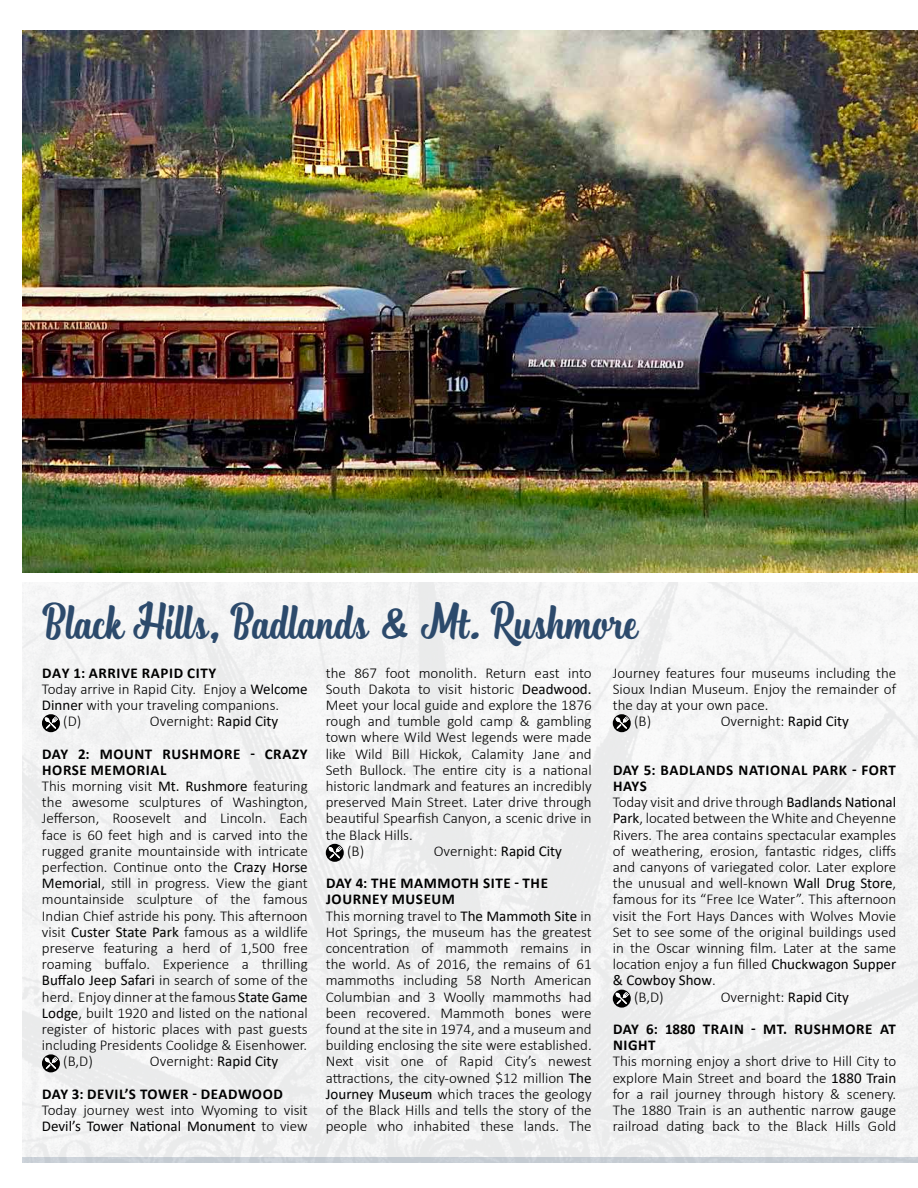
<style>
.page{position:relative;width:918px;height:1188px;background:#fff}
.page>*{position:absolute;margin:0;border:0;box-sizing:border-box;transform-origin:0 0}
.t1{font:44.55px "Chiladepia Script";color:#2c4a6c;scale:.91 1}
.t2{font:300 15px/16.2px "Calibri";color:#000}
.t3{font:700 15px/32.4px "Calibri";letter-spacing:.04em;color:#000}
.t4{font:15px "Calibri";color:#000}
.s1{font-weight:400}
.s2{font-weight:300}
.s3{font-weight:700}
</style>
<div class="page">
<div style="left:23px;top:582px;width:895px;height:575px;background:#f2f3f3"></div>
<img style="left:23px;top:30px;width:894px;height:543px">
<div style="left:23px;top:1157px;width:895px;height:5px;background:#c7ced5"></div>
<svg style="left:42px;top:714px;width:18px;height:18px"></svg>
<svg style="left:45px;top:717px;width:13px;height:12px"></svg>
<svg style="left:42px;top:1054px;width:18px;height:18px"></svg>
<svg style="left:45px;top:1057px;width:13px;height:12px"></svg>
<svg style="left:326px;top:844px;width:18px;height:18px"></svg>
<svg style="left:329px;top:846px;width:13px;height:12px"></svg>
<svg style="left:613px;top:714px;width:18px;height:18px"></svg>
<svg style="left:616px;top:717px;width:13px;height:12px"></svg>
<svg style="left:613px;top:990px;width:18px;height:18px"></svg>
<svg style="left:616px;top:992px;width:13px;height:12px"></svg>
<h1 class="t1" style="left:42px;top:589px;width:655px">Black Hills, Badlands &amp; Mt. Rushmore</h1>
<p class="t3" style="left:42px;top:656px;width:175px">DAY 1: ARRIVE RAPID CITY</p>
<p class="t2" style="left:42px;top:681px;width:267px">Today arrive in Rapid City. Enjoy a <span class="s1">Welcome</span></p>
<p class="t2" style="left:42px;top:697px;width:239px"><span class="s1">Dinner</span> with your traveling companions.</p>
<p class="t2" style="left:63px;top:713px;width:20px">(D)</p>
<p class="t2" style="left:326px;top:664px;width:267px">the 867 foot monolith. Return east into</p>
<p class="t2" style="left:326px;top:681px;width:267px">South Dakota to visit historic <span class="s1">Deadwood.</span></p>
<p class="t2" style="left:326px;top:697px;width:267px">Meet your local guide and explore the 1876</p>
<p class="t2" style="left:326px;top:713px;width:267px">rough and tumble gold camp &amp; gambling</p>
<p class="t2" style="left:326px;top:729px;width:267px">town where Wild West legends were made</p>
<p class="t2" style="left:326px;top:745px;width:267px">like Wild Bill Hickok, Calamity Jane and</p>
<p class="t2" style="left:326px;top:762px;width:267px">Seth Bullock. The entire city is a national</p>
<p class="t2" style="left:326px;top:778px;width:267px">historic landmark and features an incredibly</p>
<p class="t2" style="left:326px;top:794px;width:267px">preserved Main Street. Later drive through</p>
<p class="t2" style="left:326px;top:810px;width:267px">beautiful Spearfish Canyon, a scenic drive in</p>
<p class="t2" style="left:326px;top:826px;width:89px">the Black Hills.</p>
<p class="t2" style="left:347px;top:843px;width:18px">(B)</p>
<p class="t2" style="left:613px;top:664px;width:285px">Journey features four museums including the</p>
<p class="t2" style="left:613px;top:681px;width:285px">Sioux Indian Museum. Enjoy the remainder of</p>
<p class="t2" style="left:613px;top:697px;width:157px">the day at your own pace.</p>
<p class="t2" style="left:634px;top:713px;width:18px">(B)</p>
<p class="t2" style="left:721px;top:713px;width:130px">Overnight: <span class="s1">Rapid City</span></p>
<p class="t3" style="left:613px;top:753px;width:284px">DAY 5: BADLANDS NATIONAL PARK - FORT</p>
<p class="t3" style="left:613px;top:770px;width:35px">HAYS</p>
<p class="t2" style="left:613px;top:794px;width:285px">Today visit and drive through <span class="s1">Badlands National</span></p>
<p class="t2" style="left:613px;top:810px;width:285px"><span class="s1">Park</span>, located between the White and Cheyenne</p>
<p class="t2" style="left:613px;top:826px;width:285px">Rivers. The area contains spectacular examples</p>
<p class="t2" style="left:613px;top:843px;width:285px">of weathering, erosion, fantastic ridges, cliffs</p>
<p class="t2" style="left:613px;top:859px;width:285px">and canyons of variegated color. Later explore</p>
<p class="t2" style="left:613px;top:875px;width:285px">the unusual and well-known <span class="s1">Wall Drug Store</span>,</p>
<p class="t2" style="left:613px;top:891px;width:285px">famous for its “Free Ice Water”. This afternoon</p>
<p class="t2" style="left:613px;top:907px;width:285px">visit the Fort Hays Dances with Wolves Movie</p>
<p class="t2" style="left:613px;top:924px;width:285px">Set to see some of the original buildings used</p>
<p class="t2" style="left:613px;top:940px;width:285px">in the Oscar winning film. Later at the same</p>
<p class="t2" style="left:613px;top:956px;width:285px">location enjoy a fun filled <span class="s1">Chuckwagon Supper</span></p>
<p class="t4" style="left:613px;top:970px;width:105px">&amp; Cowboy Show<span class="s2">.</span></p>
<p class="t2" style="left:634px;top:988px;width:31px">(B,D)</p>
<p class="t3" style="left:42px;top:705px;width:267px;text-indent:108px"><span class="s2">Overnight:</span> <span class="s1">Rapid City<br></span>DAY 2: MOUNT RUSHMORE - CRAZY</p>
<p class="t3" style="left:42px;top:753px;width:126px">HORSE MEMORIAL</p>
<p class="t2" style="left:42px;top:778px;width:267px">This morning visit <span class="s1">Mt. Rushmore</span> featuring</p>
<p class="t2" style="left:42px;top:794px;width:267px">the awesome sculptures of Washington,</p>
<p class="t2" style="left:42px;top:810px;width:267px">Jefferson, Roosevelt and Lincoln. Each</p>
<p class="t2" style="left:42px;top:826px;width:267px">face is 60 feet high and is carved into the</p>
<p class="t2" style="left:42px;top:843px;width:267px">rugged granite mountainside with intricate</p>
<p class="t2" style="left:42px;top:859px;width:267px">perfection. Continue onto the <span class="s1">Crazy Horse</span></p>
<p class="t2" style="left:42px;top:875px;width:267px"><span class="s1">Memorial</span>, still in progress. View the giant</p>
<p class="t2" style="left:42px;top:891px;width:267px">mountainside sculpture of the famous</p>
<p class="t2" style="left:42px;top:907px;width:267px">Indian Chief astride his pony. This afternoon</p>
<p class="t2" style="left:42px;top:924px;width:267px">visit <span class="s1">Custer State Park</span> famous as a wildlife</p>
<p class="t2" style="left:42px;top:940px;width:267px">preserve featuring a herd of 1,500 free</p>
<p class="t2" style="left:42px;top:956px;width:267px">roaming buffalo. Experience a thrilling</p>
<p class="t2" style="left:42px;top:972px;width:267px"><span class="s1">Buffalo Jeep Safari</span> in search of some of the</p>
<p class="t2" style="left:42px;top:988px;width:267px">herd. Enjoy dinner at the famous <span class="s1">State Game</span></p>
<p class="t2" style="left:42px;top:1005px;width:267px"><span class="s1">Lodge</span>, built 1920 and listed on the national</p>
<p class="t2" style="left:42px;top:1021px;width:267px">register of historic places with past guests</p>
<p class="t2" style="left:42px;top:1037px;width:267px">including Presidents Coolidge &amp; Eisenhower.</p>
<p class="t2" style="left:63px;top:1053px;width:31px">(B,D)</p>
<p class="t3" style="left:326px;top:834px;width:238px;text-indent:108px"><span class="s2">Overnight:</span> <span class="s1">Rapid City<br></span>DAY 4: THE MAMMOTH SITE - THE</p>
<p class="t2" style="left:326px;top:891px;width:267px"><span class="s3">JOURNEY MUSEUM<br></span>This morning travel to <span class="s1">The Mammoth Site</span> in Hot Springs, the museum has the greatest concentration of mammoth remains in the world. As of 2016, the remains of 61 mammoths including 58 North American Columbian and 3 Woolly mammoths had been recovered. Mammoth bones were found at the site in 1974, and a museum and building enclosing the site were established.<br>Next visit one of Rapid City’s newest attractions, the city-owned $12 million <span class="s1">The Journey Museum</span> which traces the geology of the Black Hills and tells the story of the people who inhabited these lands. The</p>
<p class="t3" style="left:613px;top:980px;width:284px;text-indent:108px"><span class="s2">Overnight:</span> <span class="s1">Rapid City<br></span>DAY 6: 1880 TRAIN - MT. RUSHMORE AT</p>
<p class="t3" style="left:613px;top:1029px;width:44px">NIGHT</p>
<p class="t2" style="left:613px;top:1053px;width:285px;text-align:justify">This morning enjoy a short drive to Hill City to explore Main Street and board the <span class="s1">1880 Train </span>for a rail journey through history &amp; scenery.<br>The 1880 Train is an authentic narrow gauge railroad dating back to the Black Hills Gold</p>
<p class="t3" style="left:42px;top:1045px;width:242px;text-indent:108px"><span class="s2">Overnight:</span> <span class="s1">Rapid City<br></span>DAY 3: DEVIL’S TOWER - DEADWOOD</p>
<p class="t2" style="left:42px;top:1102px;width:267px">Today journey west into Wyoming to visit<br><span class="s1">Devil’s Tower National Monument</span> to view</p>
</div>
